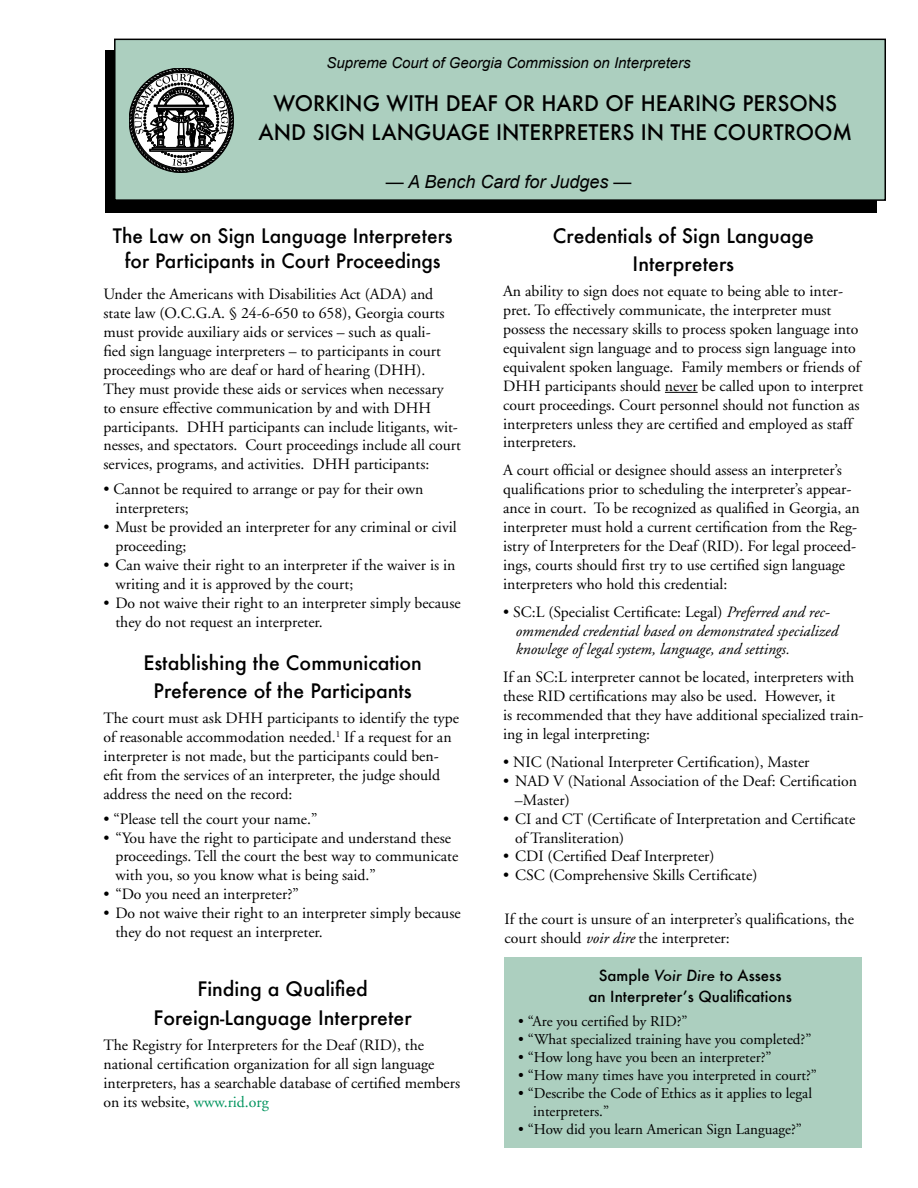
<style>
.page{position:relative;width:918px;height:1188px;background:#fff}
.page>*{position:absolute;margin:0;border:0;box-sizing:border-box;transform-origin:0 0}
.t1{font:500 21px/28.5px "Futura";color:#000;text-align:center}
.t2{font:500 19.5px/28.5px "Futura";color:#000;text-align:center}
.t3{font:italic 18px "Arial";color:#000}
.t4{font:15.75px/18.9px "Adobe Garamond";color:#000}
.t5{font:italic 15.75px/18.9px "Adobe Garamond";color:#000}
.t6{font:15px/18px "Adobe Garamond";color:#000}
.t7{font:500 15px/21px "Futura";color:#000;text-align:center}
.t8{font:italic 15px "Arial";color:#000}
.s1{color:#00945e}
.s2{font-style:normal}
.s3{font-style:italic}
</style>
<div class="page">
<div style="left:105px;top:50px;width:772px;height:163px;background:#000"></div>
<div style="left:115px;top:39px;width:770px;height:161px;background:#accfbf"></div>
<div style="left:114px;top:39px;width:772px;height:162px;border:2px solid #000"></div>
<svg style="left:129px;top:68px;width:105px;height:105px"></svg>
<hr style="left:665px;top:392px;width:33px;height:1px;background:#000">
<div style="left:505px;top:957px;width:357px;height:190px;background:#accfbf"></div>
<p class="t8" style="left:326px;top:53px;width:366px">Supreme Court of Georgia Commission on Interpreters</p>
<h1 class="t1" style="left:258px;top:89px;width:595px">WORKING WITH DEAF OR HARD OF HEARING PERSONS<br>AND SIGN LANGUAGE INTERPRETERS IN THE COURTROOM</h1>
<p class="t3" style="left:386px;top:170px;width:247px">— A Bench Card for Judges —</p>
<p class="t2" style="left:113px;top:223px;width:341px;line-height:25.5px">The Law on Sign Language Interpreters for Participants in Court Proceedings</p>
<p class="t4" style="left:103px;top:285px;width:359px">Under the Americans with Disabilities Act (ADA) and state law (O.C.G.A. § 24-6-650 to 658), Georgia courts must provide auxiliary aids or services – such as quali-<br>fied sign language interpreters – to participants in court proceedings who are deaf or hard of hearing (DHH).<br>They must provide these aids or services when necessary<br>to ensure effective communication by and with DHH participants. DHH participants can include litigants, wit&shy;nesses, and spectators. Court proceedings include all court services, programs, and activities. DHH participants:</p>
<p class="t4" style="left:115px;top:480px;width:309px;text-indent:-12px">• Cannot be required to arrange or pay for their own interpreters;</p>
<p class="t4" style="left:115px;top:518px;width:343px;text-indent:-12px">• Must be provided an interpreter for any criminal or civil proceeding;</p>
<p class="t4" style="left:115px;top:556px;width:341px;text-indent:-12px">• Can waive their right to an interpreter if the waiver is in writing and it is approved by the court;</p>
<p class="t4" style="left:115px;top:593px;width:347px;text-indent:-12px">• Do not waive their right to an interpreter simply because they do not request an interpreter.</p>
<p class="t2" style="left:143px;top:648px;width:280px">Establishing the Communication<br>Preference of the Participants</p>
<p class="t4" style="left:103px;top:709px;width:357px">The court must ask DHH participants to identify the type of reasonable accommodation needed.<sup>1</sup> If a request for an interpreter is not made, but the participants could ben&shy;efit from the services of an interpreter, the judge should address the need on the record:</p>
<p class="t4" style="left:103px;top:809px;width:216px">• “Please tell the court your name.”</p>
<p class="t4" style="left:115px;top:828px;width:344px;text-indent:-12px">• “You have the right to participate and understand these proceedings. Tell the court the best way to communicate with you, so you know what is being said.”</p>
<p class="t4" style="left:103px;top:885px;width:197px">• “Do you need an interpreter?”</p>
<p class="t4" style="left:115px;top:904px;width:347px;text-indent:-12px">• Do not waive their right to an interpreter simply because they do not request an interpreter.</p>
<p class="t2" style="left:154px;top:975px;width:260px">Finding a Qualified<br>Foreign-Language Interpreter</p>
<p class="t4" style="left:103px;top:1036px;width:358px">The Registry for Interpreters for the Deaf (RID), the national certification organization for all sign language interpreters, has a searchable database of certified members on its website, <span class="s1">www.rid.org</span></p>
<p class="t2" style="left:553px;top:221px;width:263px">Credentials of Sign Language<br>Interpreters</p>
<p class="t4" style="left:503px;top:282px;width:362px">An ability to sign does not equate to being able to inter&shy;pret. To effectively communicate, the interpreter must possess the necessary skills to process spoken language into equivalent sign language and to process sign language into equivalent spoken language. Family members or friends of DHH participants should never be called upon to interpret court proceedings. Court personnel should not function as interpreters unless they are certified and employed as staff interpreters.</p>
<p class="t4" style="left:503px;top:461px;width:358px">A court official or designee should assess an interpreter’s qualifications prior to scheduling the interpreter’s appear&shy;ance in court. To be recognized as qualified in Georgia, an interpreter must hold a current certification from the Reg&shy;istry of Interpreters for the Deaf (RID). For legal proceed&shy;ings, courts should first try to use certified sign language interpreters who hold this credential:</p>
<p class="t5" style="left:515px;top:603px;width:324px;text-indent:-12px"><span class="s2">• SC:L (Specialist Certificate: Legal)</span> Preferred and rec&shy;ommended credential based on demonstrated specialized knowlege of legal system, language, and settings.</p>
<p class="t4" style="left:503px;top:668px;width:362px">If an SC:L interpreter cannot be located, interpreters with these RID certifications may also be used. However, it<br>is recommended that they have additional specialized train&shy;ing in legal interpreting:</p>
<p class="t4" style="left:503px;top:753px;width:308px">• NIC (National Interpreter Certification), Master</p>
<p class="t4" style="left:515px;top:772px;width:344px;text-indent:-12px">• NAD V (National Association of the Deaf: Certification –Master)</p>
<p class="t4" style="left:515px;top:809px;width:342px;text-indent:-12px">• CI and CT (Certificate of Interpretation and Certificate of Transliteration)</p>
<p class="t4" style="left:503px;top:847px;width:213px">• CDI (Certified Deaf Interpreter)</p>
<p class="t4" style="left:503px;top:866px;width:256px">• CSC (Comprehensive Skills Certificate)</p>
<p class="t4" style="left:505px;top:910px;width:351px">If the court is unsure of an interpreter’s qualifications, the court should <span class="s3">voir dire</span> the interpreter:</p>
<p class="t7" style="left:588px;top:964px;width:205px">Sample <span class="s3">Voir Dire</span> to Assess an Interpreter’s Qualifications</p>
<p class="t6" style="left:518px;top:1012px;width:171px">• “Are you certified by RID?”</p>
<p class="t6" style="left:518px;top:1030px;width:295px">• “What specialized training have you completed?”</p>
<p class="t6" style="left:518px;top:1048px;width:255px">• “How long have you been an interpreter?”</p>
<p class="t6" style="left:518px;top:1066px;width:300px">• “How many times have you interpreted in court?”</p>
<p class="t6" style="left:533px;top:1084px;width:280px;text-indent:-15px">• “Describe the Code of Ethics as it applies to legal interpreters.”</p>
<p class="t6" style="left:518px;top:1120px;width:285px">• “How did you learn American Sign Language?”</p>
</div>
